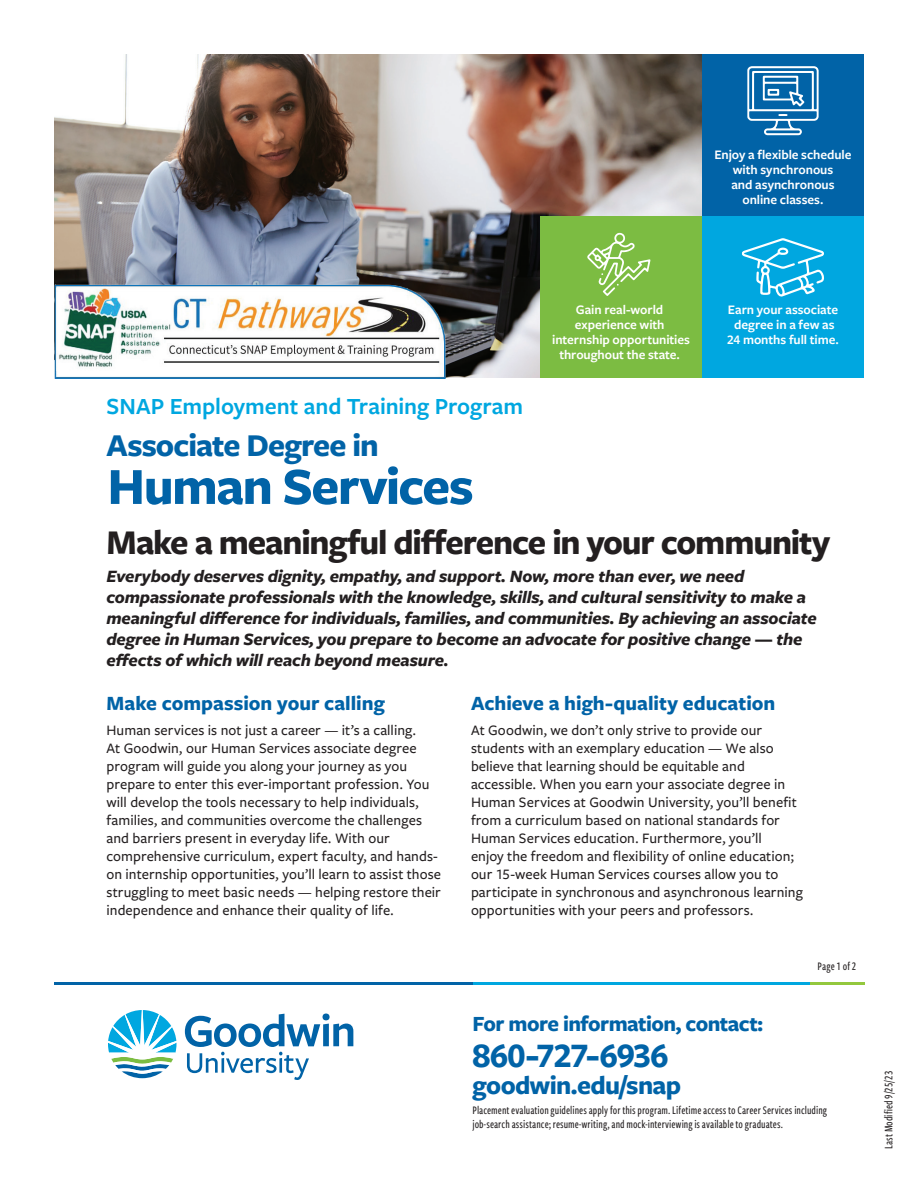
<style>
.page{position:relative;width:918px;height:1188px;background:#fff}
.page>*{position:absolute;margin:0;border:0;box-sizing:border-box;transform-origin:0 0}
.t1{font:700 54px "Freight Sans Pro";letter-spacing:-.03em;color:#0163a7}
.t2{font:700 36px "Freight Sans Pro";letter-spacing:-.035em;color:#231f20}
.t3{font:700 36px "Freight Sans Pro";letter-spacing:-.02em;color:#0163a7}
.t4{font:700 33px "Freight Sans Pro";letter-spacing:-.025em;color:#0163a7}
.t5{font:700 27px "Freight Sans Pro";letter-spacing:-.025em;color:#0163a7}
.t6{font:600 24px "Freight Sans Pro";color:#00a7e0}
.t7{font:700 22.5px "Freight Sans Pro";letter-spacing:-.025em;color:#0163a7}
.t8{font:700 21px "Freight Sans Pro";color:#0163a7}
.t9{font:italic 700 18px/21px "Freight Sans Pro";letter-spacing:-.01em;color:#231f20}
.t10{font:500 15px/18px "Freight Sans Pro";letter-spacing:.005em;color:#231f20}
.t11{font:600 13.5px/15px "Freight Sans Pro";letter-spacing:-.005em;color:#fff;text-align:center}
.t12{font:500 12px/13.5px "Freight Sans Cmp Pro";letter-spacing:.005em;color:#231f20}
</style>
<div class="page">
<hr style="left:472px;top:982px;width:338px;height:3px;background:#00a7e0">
<hr style="left:54px;top:982px;width:418px;height:3px;background:#0163a7">
<hr style="left:810px;top:982px;width:55px;height:3px;background:#93c83d">
<svg style="left:185px;top:1014px;width:168px;height:66px"></svg>
<svg style="left:108px;top:1010px;width:69px;height:68px"></svg>
<img style="left:54px;top:54px;width:648px;height:324px">
<div style="left:702px;top:216px;width:162px;height:162px;background:#00a7e0"></div>
<div style="left:540px;top:216px;width:162px;height:162px;background:#7cbc42"></div>
<div style="left:702px;top:54px;width:162px;height:162px;background:#0163a7"></div>
<svg style="left:742px;top:238px;width:82px;height:59px"></svg>
<svg style="left:747px;top:66px;width:72px;height:69px"></svg>
<svg style="left:587px;top:233px;width:63px;height:63px"></svg>
<img style="left:54px;top:285px;width:392px;height:93px">
<p class="t11" style="left:714px;top:147px;width:139px">Enjoy a flexible schedule with synchronous<br>and asynchronous online classes.</p>
<h3 class="t6" style="left:106px;top:390px;width:418px">SNAP Employment and Training Program</h3>
<h3 class="t4" style="left:106px;top:422px;width:274px">Associate Degree in</h3>
<h1 class="t1" style="left:107px;top:449px;width:368px">Human Services</h1>
<p class="t11" style="left:552px;top:301px;width:139px">Gain real-world experience with internship opportunities throughout the state.</p>
<p class="t11" style="left:727px;top:301px;width:113px">Earn your associate degree in a few as<br>24 months full time.</p>
<h2 class="t2" style="left:106px;top:517px;width:725px">Make a meaningful difference in your community</h2>
<p class="t9" style="left:106px;top:565px;width:712px">Everybody deserves dignity, empathy, and support. Now, more than ever, we need compassionate professionals with the knowledge, skills, and cultural sensitivity to make a meaningful difference for individuals, families, and communities. By achieving an associate degree in Human Services, you prepare to become an advocate for positive change — the effects of which will reach beyond measure.</p>
<h3 class="t8" style="left:106px;top:689px;width:280px">Make compassion your calling</h3>
<p class="t10" style="left:106px;top:721px;width:336px">Human services is not just a career — it’s a calling.<br>At Goodwin, our Human Services associate degree program will guide you along your journey as you prepare to enter this ever-important profession. You will develop the tools necessary to help individuals, families, and communities overcome the challenges and barriers present in everyday life. With our comprehensive curriculum, expert faculty, and hands&shy;on internship opportunities, you’ll learn to assist those struggling to meet basic needs — helping restore their independence and enhance their quality of life.</p>
<h3 class="t8" style="left:471px;top:689px;width:306px">Achieve a high-quality education</h3>
<p class="t10" style="left:471px;top:721px;width:333px">At Goodwin, we don’t only strive to provide our students with an exemplary education — We also believe that learning should be equitable and accessible. When you earn your associate degree in Human Services at Goodwin University, you’ll benefit from a curriculum based on national standards for Human Services education. Furthermore, you’ll<br>enjoy the freedom and flexibility of online education; our 15-week Human Services courses allow you to participate in synchronous and asynchronous learning opportunities with your peers and professors.</p>
<p class="t12" style="left:818px;top:959px;width:40px">Page 1 of 2</p>
<h3 class="t7" style="left:472px;top:1009px;width:292px">For more information, contact:</h3>
<h2 class="t3" style="left:472px;top:1031px;width:197px">860-727-6936</h2>
<h3 class="t5" style="left:472px;top:1067px;width:210px">goodwin.edu/snap</h3>
<p class="t12" style="left:472px;top:1103px;width:356px">Placement evaluation guidelines apply for this program. Lifetime access to Career Services including job-search assistance; resume-writing, and mock-interviewing is available to graduates.</p>
<p class="t12" style="left:881px;top:1149px;width:80px;rotate:-90deg">Last Modified 9/25/23</p>
</div>
